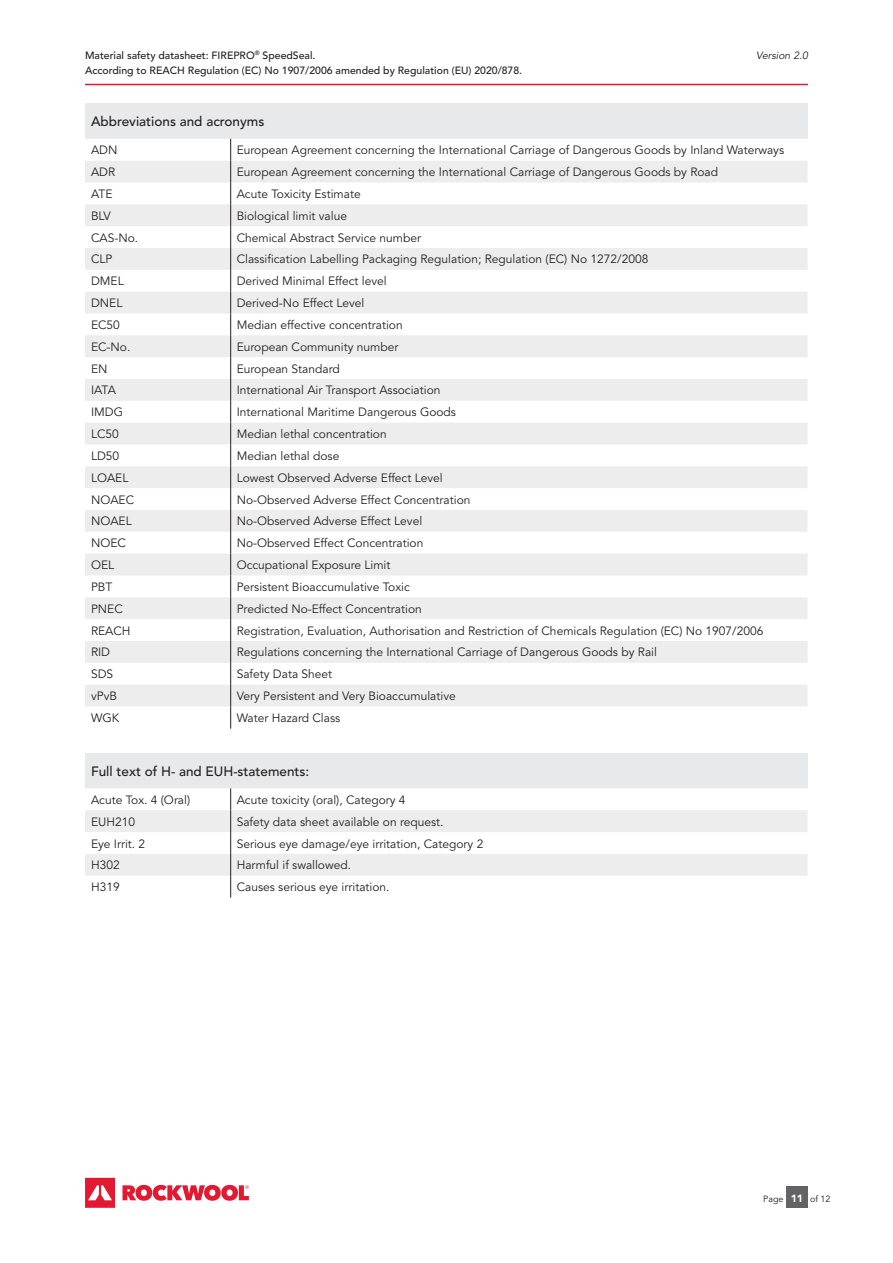
<style>
.page{position:relative;width:893px;height:1263px;background:#fff}
.page>*{position:absolute;margin:0;border:0;box-sizing:border-box;transform-origin:0 0}
.t1{font:500 13.5px "Avenir LT Std";color:#231f20}
.t2{font:12px "Avenir LT Std";color:#231f20}
.t3{font:500 10.5px/15px "Avenir LT Std";color:#231f20}
.t4{font:italic 10.5px "Avenir LT Std";color:#231f20}
.t5{font:9px "Avenir LT Std";color:#231f20}
.s1{font-family:"Avenir";font-weight:900;font-size:10.5px;color:#fff}
</style>
<div class="page">
<div style="left:786px;top:1186px;width:21px;height:22px;background:#636366"></div>
<hr style="left:85px;top:84px;width:723px;height:1px;background:#e21931">
<svg style="left:85px;top:1178px;width:30px;height:30px"></svg>
<svg style="left:122px;top:1185px;width:127px;height:16px"></svg>
<div style="left:85px;top:753px;width:722px;height:35px;background:#e8e9ea"></div>
<svg style="left:85px;top:810px;width:722px;height:66px;fill:#ededee"></svg>
<svg style="left:230px;top:788px;width:1px;height:109px"></svg>
<div style="left:85px;top:103px;width:722px;height:36px;background:#e8e9ea"></div>
<svg style="left:85px;top:161px;width:722px;height:545px;fill:#ededee"></svg>
<svg style="left:230px;top:139px;width:1px;height:590px"></svg>
<p class="t3" style="left:85px;top:48px;width:439px">Material safety datasheet: FIREPRO<sup>®</sup> SpeedSeal.<br>According to REACH Regulation (EC) No 1907/2006 amended by Regulation (EU) 2020/878.</p>
<p class="t4" style="left:756px;top:49px;width:53px">Version 2.0</p>
<p class="t1" style="left:91px;top:114px;width:175px">Abbreviations and acronyms</p>
<p class="t2" style="left:91px;top:143px;width:28px">ADN</p>
<p class="t2" style="left:237px;top:143px;width:549px">European Agreement concerning the International Carriage of Dangerous Goods by Inland Waterways</p>
<p class="t2" style="left:91px;top:165px;width:26px">ADR</p>
<p class="t2" style="left:237px;top:165px;width:483px">European Agreement concerning the International Carriage of Dangerous Goods by Road</p>
<p class="t2" style="left:91px;top:187px;width:23px">ATE</p>
<p class="t2" style="left:237px;top:187px;width:125px">Acute Toxicity Estimate</p>
<p class="t2" style="left:91px;top:209px;width:21px">BLV</p>
<p class="t2" style="left:237px;top:209px;width:112px">Biological limit value</p>
<p class="t2" style="left:91px;top:231px;width:49px">CAS-No.</p>
<p class="t2" style="left:237px;top:231px;width:186px">Chemical Abstract Service number</p>
<p class="t2" style="left:91px;top:252px;width:23px">CLP</p>
<p class="t2" style="left:237px;top:252px;width:413px">Classification Labelling Packaging Regulation; Regulation (EC) No 1272/2008</p>
<p class="t2" style="left:91px;top:274px;width:34px">DMEL</p>
<p class="t2" style="left:237px;top:274px;width:151px">Derived Minimal Effect level</p>
<p class="t2" style="left:91px;top:296px;width:33px">DNEL</p>
<p class="t2" style="left:237px;top:296px;width:129px">Derived-No Effect Level</p>
<p class="t2" style="left:91px;top:318px;width:30px">EC50</p>
<p class="t2" style="left:237px;top:318px;width:168px">Median effective concentration</p>
<p class="t2" style="left:91px;top:340px;width:41px">EC-No.</p>
<p class="t2" style="left:237px;top:340px;width:163px">European Community number</p>
<p class="t2" style="left:91px;top:362px;width:18px">EN</p>
<p class="t2" style="left:237px;top:362px;width:105px">European Standard</p>
<p class="t2" style="left:91px;top:383px;width:26px">IATA</p>
<p class="t2" style="left:237px;top:383px;width:205px">International Air Transport Association</p>
<p class="t2" style="left:91px;top:405px;width:34px">IMDG</p>
<p class="t2" style="left:237px;top:405px;width:221px">International Maritime Dangerous Goods</p>
<p class="t2" style="left:91px;top:427px;width:29px">LC50</p>
<p class="t2" style="left:237px;top:427px;width:151px">Median lethal concentration</p>
<p class="t2" style="left:91px;top:449px;width:30px">LD50</p>
<p class="t2" style="left:237px;top:449px;width:104px">Median lethal dose</p>
<p class="t2" style="left:91px;top:471px;width:39px">LOAEL</p>
<p class="t2" style="left:237px;top:471px;width:208px">Lowest Observed Adverse Effect Level</p>
<p class="t2" style="left:91px;top:492px;width:45px">NOAEC</p>
<p class="t2" style="left:237px;top:492px;width:235px">No-Observed Adverse Effect Concentration</p>
<p class="t2" style="left:91px;top:514px;width:42px">NOAEL</p>
<p class="t2" style="left:237px;top:514px;width:187px">No-Observed Adverse Effect Level</p>
<p class="t2" style="left:91px;top:536px;width:36px">NOEC</p>
<p class="t2" style="left:237px;top:536px;width:188px">No-Observed Effect Concentration</p>
<p class="t2" style="left:91px;top:558px;width:25px">OEL</p>
<p class="t2" style="left:237px;top:558px;width:155px">Occupational Exposure Limit</p>
<p class="t2" style="left:91px;top:580px;width:23px">PBT</p>
<p class="t2" style="left:237px;top:580px;width:175px">Persistent Bioaccumulative Toxic</p>
<p class="t2" style="left:91px;top:602px;width:33px">PNEC</p>
<p class="t2" style="left:237px;top:602px;width:187px">Predicted No-Effect Concentration</p>
<p class="t2" style="left:91px;top:623px;width:41px">REACH</p>
<p class="t2" style="left:237px;top:623px;width:528px">Registration, Evaluation, Authorisation and Restriction of Chemicals Regulation (EC) No 1907/2006</p>
<p class="t2" style="left:91px;top:645px;width:21px">RID</p>
<p class="t2" style="left:237px;top:645px;width:422px">Regulations concerning the International Carriage of Dangerous Goods by Rail</p>
<p class="t2" style="left:91px;top:667px;width:24px">SDS</p>
<p class="t2" style="left:237px;top:667px;width:97px">Safety Data Sheet</p>
<p class="t2" style="left:91px;top:689px;width:28px">vPvB</p>
<p class="t2" style="left:237px;top:689px;width:221px">Very Persistent and Very Bioaccumulative</p>
<p class="t2" style="left:91px;top:711px;width:30px">WGK</p>
<p class="t2" style="left:237px;top:711px;width:105px">Water Hazard Class</p>
<p class="t1" style="left:91px;top:763px;width:220px">Full text of H- and EUH-statements:</p>
<p class="t2" style="left:91px;top:793px;width:101px">Acute Tox. 4 (Oral)</p>
<p class="t2" style="left:237px;top:793px;width:170px">Acute toxicity (oral), Category 4</p>
<p class="t2" style="left:91px;top:815px;width:46px">EUH210</p>
<p class="t2" style="left:237px;top:815px;width:208px">Safety data sheet available on request.</p>
<p class="t2" style="left:91px;top:836px;width:56px">Eye Irrit. 2</p>
<p class="t2" style="left:237px;top:836px;width:248px">Serious eye damage/eye irritation, Category 2</p>
<p class="t2" style="left:91px;top:858px;width:30px">H302</p>
<p class="t2" style="left:237px;top:858px;width:116px">Harmful if swallowed.</p>
<p class="t2" style="left:91px;top:880px;width:30px">H319</p>
<p class="t2" style="left:237px;top:880px;width:154px">Causes serious eye irritation.</p>
<p class="t5" style="left:763px;top:1194px;width:69px">Page <span class="s1">11</span> of 12</p>
</div>
